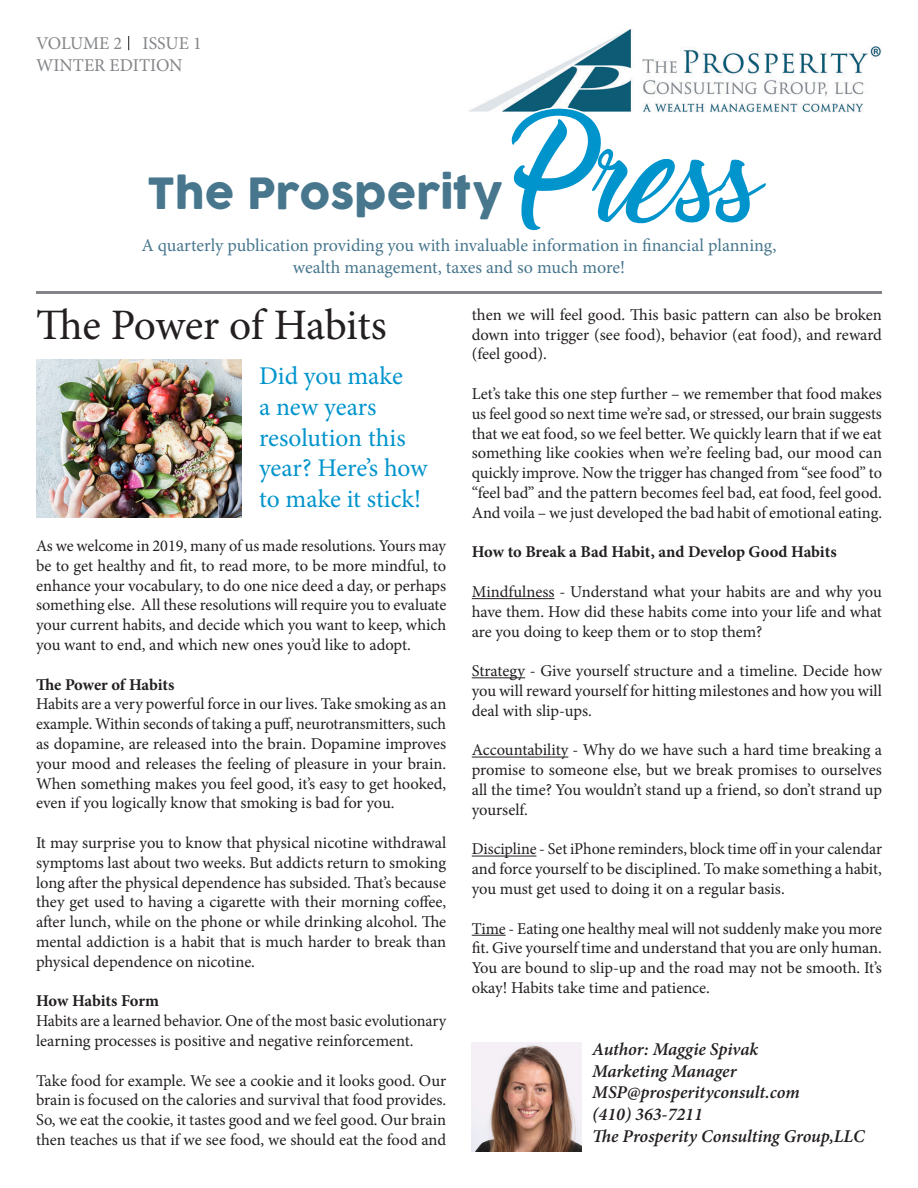
<style>
.page{position:relative;width:918px;height:1188px;background:#fff}
.page>*{position:absolute;margin:0;border:0;box-sizing:border-box;transform-origin:0 0}
.t1{font:150px "The Blacksmith";color:#0094cc}
.t2{font:43.5px "Minion Pro";letter-spacing:-.01em;color:#231f20}
.t3{font:42px "Cocogoose";color:#47768d}
.t4{font:25.5px/30.6px "Minion Pro";letter-spacing:-.005em;color:#0094cc}
.t5{font:18px "Minion Pro";letter-spacing:-.005em;color:#47768d}
.t6{font:italic 600 18px "Minion Pro";letter-spacing:-.005em;color:#231f20}
.t7{font:18px "Minion Pro";color:#828487}
.t8{font:16.5px/19.8px "Minion Pro";letter-spacing:-.005em;color:#231f20;text-align:justify}
.t9{font:700 16.5px "Minion Pro";letter-spacing:-.005em;color:#231f20}
</style>
<div class="page">
<img style="left:481px;top:30px;width:400px;height:82px">
<hr style="left:36px;top:291px;width:846px;height:3px;background:#828487">
<svg style="left:128px;top:36px;width:1px;height:14px"></svg>
<svg style="left:468px;top:105px;width:302px;height:8px"></svg>
<hr style="left:472px;top:598px;width:82px;height:1px;background:#231f20">
<hr style="left:472px;top:677px;width:53px;height:1px;background:#231f20">
<hr style="left:472px;top:757px;width:96px;height:1px;background:#231f20">
<hr style="left:472px;top:856px;width:64px;height:1px;background:#231f20">
<hr style="left:472px;top:935px;width:34px;height:1px;background:#231f20">
<img style="left:36px;top:359px;width:205px;height:159px">
<img style="left:472px;top:1042px;width:110px;height:110px">
<p class="t7" style="left:36px;top:31px;width:167px">VOLUME 2 ISSUE 1</p>
<p class="t7" style="left:36px;top:53px;width:148px">WINTER EDITION</p>
<p class="t3" style="left:147px;top:164px;width:357px">The Prosperity</p>
<p class="t1" style="left:508px;top:79px;width:255px">Press</p>
<p class="t5" style="left:141px;top:234px;width:637px">A quarterly publication providing you with invaluable information in financial planning,</p>
<p class="t5" style="left:293px;top:255px;width:334px">wealth management, taxes and so much more!</p>
<p class="t8" style="left:472px;top:305px;width:412px">then we will feel good. This basic pattern can also be broken down into trigger (see food), behavior (eat food), and reward (feel good).</p>
<p class="t8" style="left:472px;top:384px;width:412px">Let’s take this one step further – we remember that food makes us feel good so next time we’re sad, or stressed, our brain suggests that we eat food, so we feel better. We quickly learn that if we eat something like cookies when we’re feeling bad, our mood can quickly improve. Now the trigger has changed from “see food” to “feel bad” and the pattern becomes feel bad, eat food, feel good.<br>And voila – we just developed the bad habit of emotional eating.</p>
<p class="t9" style="left:472px;top:540px;width:366px">How to Break a Bad Habit, and Develop Good Habits</p>
<p class="t8" style="left:472px;top:582px;width:412px">Mindfulness - Understand what your habits are and why you have them. How did these habits come into your life and what are you doing to keep them or to stop them?</p>
<p class="t8" style="left:472px;top:661px;width:412px">Strategy - Give yourself structure and a timeline. Decide how you will reward yourself for hitting milestones and how you will deal with slip-ups.</p>
<p class="t8" style="left:472px;top:740px;width:412px">Accountability - Why do we have such a hard time breaking a promise to someone else, but we break promises to ourselves all the time? You wouldn’t stand up a friend, so don’t strand up yourself.</p>
<p class="t8" style="left:472px;top:839px;width:412px">Discipline - Set iPhone reminders, block time off in your calendar and force yourself to be disciplined. To make something a habit, you must get used to doing it on a regular basis.</p>
<p class="t8" style="left:472px;top:919px;width:412px">Time - Eating one healthy meal will not suddenly make you more fit. Give yourself time and understand that you are only human.</p>
<p class="t8" style="left:472px;top:958px;width:412px">You are bound to slip-up and the road may not be smooth. It’s okay! Habits take time and patience.</p>
<p class="t2" style="left:36px;top:296px;width:352px">The Power of Habits</p>
<p class="t4" style="left:259px;top:361px;width:170px">Did you make<br>a new years resolution this year? Here’s how to make it stick!</p>
<p class="t8" style="left:36px;top:536px;width:412px">As we welcome in 2019, many of us made resolutions. Yours may be to get healthy and fit, to read more, to be more mindful, to enhance your vocabulary, to do one nice deed a day, or perhaps something else. All these resolutions will require you to evaluate your current habits, and decide which you want to keep, which you want to end, and which new ones you’d like to adopt.</p>
<p class="t9" style="left:36px;top:673px;width:140px">The Power of Habits</p>
<p class="t8" style="left:36px;top:694px;width:412px">Habits are a very powerful force in our lives. Take smoking as an example. Within seconds of taking a puff, neurotransmitters, such as dopamine, are released into the brain. Dopamine improves your mood and releases the feeling of pleasure in your brain.<br>When something makes you feel good, it’s easy to get hooked, even if you logically know that smoking is bad for you.</p>
<p class="t8" style="left:36px;top:833px;width:412px">It may surprise you to know that physical nicotine withdrawal symptoms last about two weeks. But addicts return to smoking long after the physical dependence has subsided. That’s because they get used to having a cigarette with their morning coffee, after lunch, while on the phone or while drinking alcohol. The mental addiction is a habit that is much harder to break than physical dependence on nicotine.</p>
<p class="t9" style="left:36px;top:990px;width:125px">How Habits Form</p>
<p class="t8" style="left:36px;top:1011px;width:412px">Habits are a learned behavior. One of the most basic evolutionary learning processes is positive and negative reinforcement.</p>
<p class="t8" style="left:36px;top:1071px;width:412px">Take food for example. We see a cookie and it looks good. Our brain is focused on the calories and survival that food provides.<br>So, we eat the cookie, it tastes good and we feel good. Our brain then teaches us that if we see food, we should eat the food and</p>
<p class="t6" style="left:592px;top:1037px;width:167px">Author: Maggie Spivak</p>
<p class="t6" style="left:592px;top:1059px;width:146px">Marketing Manager</p>
<p class="t6" style="left:592px;top:1080px;width:209px">MSP@prosperityconsult.com</p>
<p class="t6" style="left:592px;top:1102px;width:112px">(410) 363-7211</p>
<p class="t6" style="left:592px;top:1123px;width:274px">The Prosperity Consulting Group,LLC</p>
</div>
